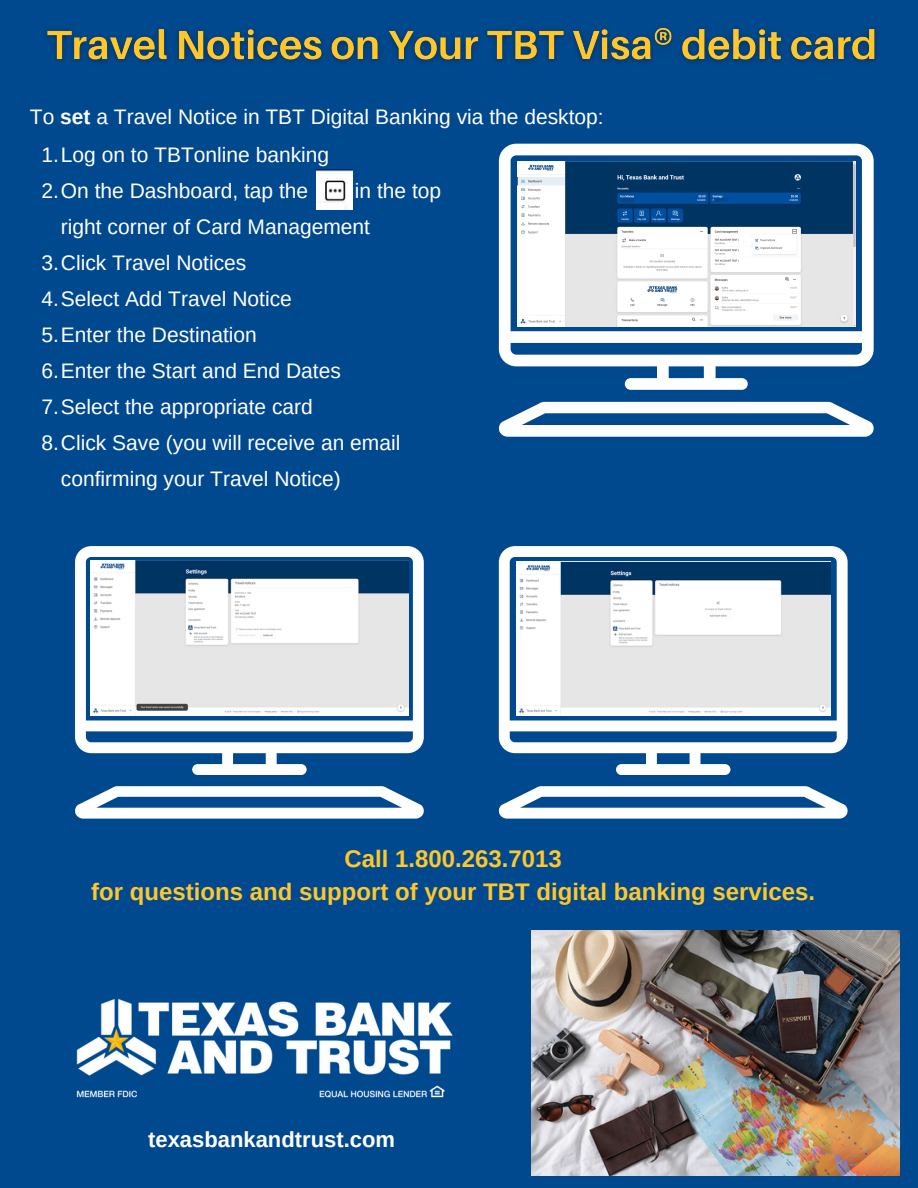
<style>
.page{position:relative;width:918px;height:1188px;background:#01498f}
.page>*{position:absolute;margin:0;border:0;box-sizing:border-box;transform-origin:0 0}
.t1{font:700 24px "Arimo";color:#ffc72c}
.t2{font:700 22.05px "Arimo";color:#fff}
.t3{font:21px/36px "Arimo";color:#fff}
.s1{font-weight:700}
</style>
<div class="page">
<img style="left:532px;top:930px;width:368px;height:245px">
<img style="left:76px;top:998px;width:377px;height:100px">
<img style="left:47px;top:27px;width:830px;height:36px">
<img style="left:316px;top:170px;width:36px;height:39px">
<svg style="left:499px;top:546px;width:349px;height:229px"></svg>
<svg style="left:498px;top:786px;width:350px;height:33px"></svg>
<img style="left:516px;top:562px;width:314px;height:153px">
<svg style="left:75px;top:546px;width:349px;height:229px;fill:#f9fafc"></svg>
<svg style="left:75px;top:786px;width:349px;height:33px"></svg>
<img style="left:91px;top:561px;width:317px;height:154px">
<div style="left:257px;top:608px;width:46px;height:12px;background:#fff"></div>
<svg style="left:499px;top:144px;width:375px;height:246px"></svg>
<svg style="left:498px;top:402px;width:376px;height:35px"></svg>
<img style="left:517px;top:162px;width:338px;height:164px">
<hr style="left:620px;top:198px;width:14px;height:3px;background:#01498f">
<svg style="left:714px;top:198px;width:13px;height:3px"></svg>
<hr style="left:739px;top:258px;width:19px;height:4px;background:#fff">
<hr style="left:739px;top:248px;width:14px;height:4px;background:#fff">
<hr style="left:739px;top:237px;width:14px;height:4px;background:#fff">
<p class="t3" style="left:30px;top:99px;width:575px">To <span class="s1">set</span> a Travel Notice in TBT Digital Banking via the desktop:</p>
<p class="t3" style="left:41px;top:137px;width:289px">1.Log on to TBTonline banking</p>
<p class="t3" style="left:41px;top:173px;width:268px">2.On the Dashboard, tap the</p>
<p class="t3" style="left:61px;top:173px;width:382px;text-indent:294px">in the top right corner of Card Management</p>
<p class="t3" style="left:41px;top:245px;width:207px">3.Click Travel Notices</p>
<p class="t3" style="left:41px;top:281px;width:252px">4.Select Add Travel Notice</p>
<p class="t3" style="left:41px;top:317px;width:217px">5.Enter the Destination</p>
<p class="t3" style="left:41px;top:353px;width:301px">6.Enter the Start and End Dates</p>
<p class="t3" style="left:41px;top:389px;width:273px">7.Select the appropriate card</p>
<p class="t3" style="left:61px;top:425px;width:341px;text-indent:-20px">8.Click Save (you will receive an email confirming your Travel Notice)</p>
<p class="t1" style="left:344px;top:846px;width:219px">Call 1.800.263.7013</p>
<p class="t1" style="left:91px;top:878px;width:725px">for questions and support of your TBT digital banking services.</p>
<p class="t2" style="left:148px;top:1127px;width:248px">texasbankandtrust.com</p>
</div>
